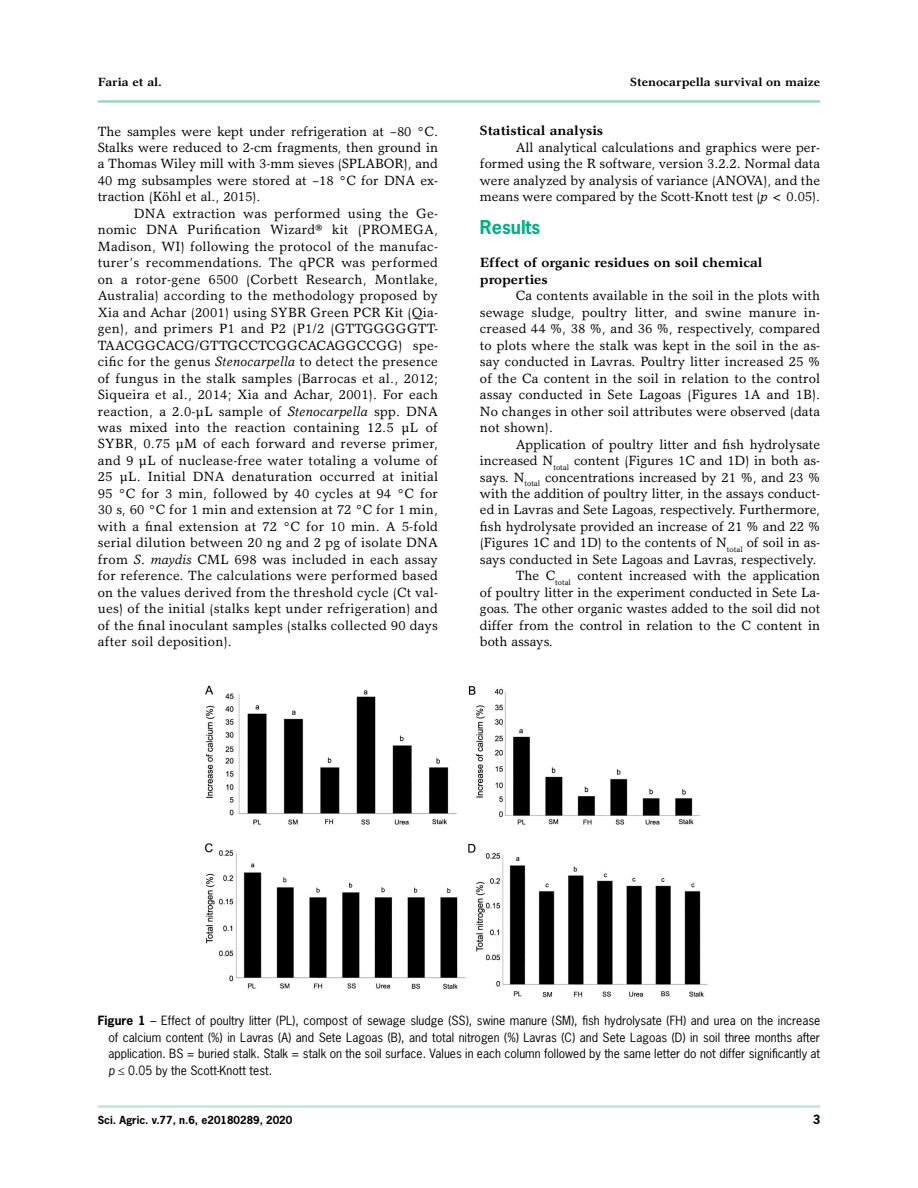
<style>
.page{position:relative;width:918px;height:1188px;background:#fff}
.page>*{position:absolute;margin:0;border:0;box-sizing:border-box;transform-origin:0 0}
.t1{font:700 18px "News Gothic";color:#00b085}
.t2{font:13.5px/16.5px "Garth Graphic";color:#000;text-align:justify}
.t3{font:700 13.5px/16.5px "Garth Graphic";color:#000}
.t4{font:12px/16.5px "News Gothic";color:#000;text-align:justify}
.t5{font:700 12px "Garth Graphic";color:#000}
.t6{font:700 12px "News Gothic";color:#000}
.t7{font:700 10.5px "News Gothic";color:#000}
.s1{font-style:italic}
.s2{font-weight:700}
</style>
<div class="page">
<hr style="left:98px;top:1105px;width:722px;height:3px;background:#bde2d4">
<hr style="left:98px;top:100px;width:722px;height:3px;background:#93d2bb">
<img style="left:204px;top:685px;width:504px;height:313px">
<p class="t5" style="left:98px;top:75px;width:66px">Faria et al.</p>
<p class="t5" style="left:630px;top:75px;width:192px">Stenocarpella survival on maize</p>
<p class="t2" style="left:98px;top:123px;width:342px">The samples were kept under refrigeration at –80 °C.<br>Stalks were reduced to 2-cm fragments, then ground in a Thomas Wiley mill with 3-mm sieves (SPLABOR), and 40 mg subsamples were stored at –18 °C for DNA ex&shy;traction (Köhl et al., 2015).</p>
<p class="t2" style="left:98px;top:205px;width:342px;text-indent:36px">DNA extraction was performed using the Ge&shy;nomic DNA Purification Wizard® kit (PROMEGA, Madison, WI) following the protocol of the manufac&shy;turer’s recommendations. The qPCR was performed on a rotor-gene 6500 (Corbett Research, Montlake, Australia) according to the methodology proposed by Xia and Achar (2001) using SYBR Green PCR Kit (Qia&shy;gen), and primers P1 and P2 (P1/2 (GTTGGGGGTT-TAACGGCACG/GTTGCCTCGGCACAGGCCGG) spe&shy;cific for the genus <span class="s1">Stenocarpella</span> to detect the presence of fungus in the stalk samples (Barrocas et al., 2012; Siqueira et al., 2014; Xia and Achar, 2001). For each reaction, a 2.0-μL sample of <span class="s1">Stenocarpella</span> spp. DNA was mixed into the reaction containing 12.5 μL of SYBR, 0.75 μM of each forward and reverse primer, and 9 μL of nuclease-free water totaling a volume of 25 μL. Initial DNA denaturation occurred at initial 95 °C for 3 min, followed by 40 cycles at 94 °C for 30 s, 60 °C for 1 min and extension at 72 °C for 1 min, with a final extension at 72 °C for 10 min. A 5-fold serial dilution between 20 ng and 2 pg of isolate DNA from <span class="s1">S</span>. <span class="s1">maydis</span> CML 698 was included in each assay for reference. The calculations were performed based on the values derived from the threshold cycle (Ct val&shy;ues) of the initial (stalks kept under refrigeration) and of the final inoculant samples (stalks collected 90 days after soil deposition).</p>
<p class="t3" style="left:480px;top:122px;width:125px">Statistical analysis</p>
<p class="t2" style="left:480px;top:139px;width:342px;text-indent:36px">All analytical calculations and graphics were per&shy;formed using the R software, version 3.2.2. Normal data were analyzed by analysis of variance (ANOVA), and the means were compared by the Scott-Knott test (<span class="s1">p</span> &lt; 0.05).</p>
<h1 class="t1" style="left:480px;top:216px;width:62px">Results</h1>
<p class="t3" style="left:480px;top:254px;width:284px">Effect of organic residues on soil chemical properties</p>
<p class="t2" style="left:480px;top:287px;width:342px;text-indent:36px">Ca contents available in the soil in the plots with sewage sludge, poultry litter, and swine manure in&shy;creased 44 %, 38 %, and 36 %, respectively, compared to plots where the stalk was kept in the soil in the as&shy;say conducted in Lavras. Poultry litter increased 25 % of the Ca content in the soil in relation to the control assay conducted in Sete Lagoas (Figures 1A and 1B).<br>No changes in other soil attributes were observed (data not shown).</p>
<p class="t2" style="left:516px;top:436px;width:306px">Application of poultry litter and fish hydrolysate</p>
<p class="t2" style="left:480px;top:452px;width:342px">increased N<sub>total</sub> content (Figures 1C and 1D) in both as-</p>
<p class="t2" style="left:480px;top:469px;width:342px">says. N<sub>total</sub> concentrations increased by 21 %, and 23 %</p>
<p class="t2" style="left:480px;top:485px;width:342px">with the addition of poultry litter, in the assays conduct-</p>
<p class="t2" style="left:480px;top:501px;width:342px">ed in Lavras and Sete Lagoas, respectively. Furthermore,</p>
<p class="t2" style="left:480px;top:518px;width:342px">fish hydrolysate provided an increase of 21 % and 22 %</p>
<p class="t2" style="left:480px;top:534px;width:342px">(Figures 1C and 1D) to the contents of N<sub>total</sub> of soil in as-</p>
<p class="t2" style="left:480px;top:551px;width:338px">says conducted in Sete Lagoas and Lavras, respectively.</p>
<p class="t2" style="left:516px;top:567px;width:306px">The C<sub>total</sub> content increased with the application</p>
<p class="t2" style="left:480px;top:584px;width:342px">of poultry litter in the experiment conducted in Sete La-</p>
<p class="t2" style="left:480px;top:600px;width:342px">goas. The other organic wastes added to the soil did not</p>
<p class="t2" style="left:480px;top:617px;width:342px">differ from the control in relation to the C content in</p>
<p class="t2" style="left:480px;top:633px;width:74px">both assays.</p>
<p class="t4" style="left:108px;top:1012px;width:713px;text-indent:-11px"><span class="s2">Figure 1</span> – Effect of poultry litter (PL), compost of sewage sludge (SS), swine manure (SM), fish hydrolysate (FH) and urea on the increase of calcium content (%) in Lavras (A) and Sete Lagoas (B), and total nitrogen (%) Lavras (C) and Sete Lagoas (D) in soil three months after application. BS = buried stalk. Stalk = stalk on the soil surface. Values in each column followed by the same letter do not differ significantly at <span class="s1">p</span> ≤ 0.05 by the Scott-Knott test.</p>
<p class="t7" style="left:98px;top:1113px;width:196px">Sci. Agric. v.77, n.6, e20180289, 2020</p>
<p class="t6" style="left:813px;top:1111px;width:9px">3</p>
</div>
